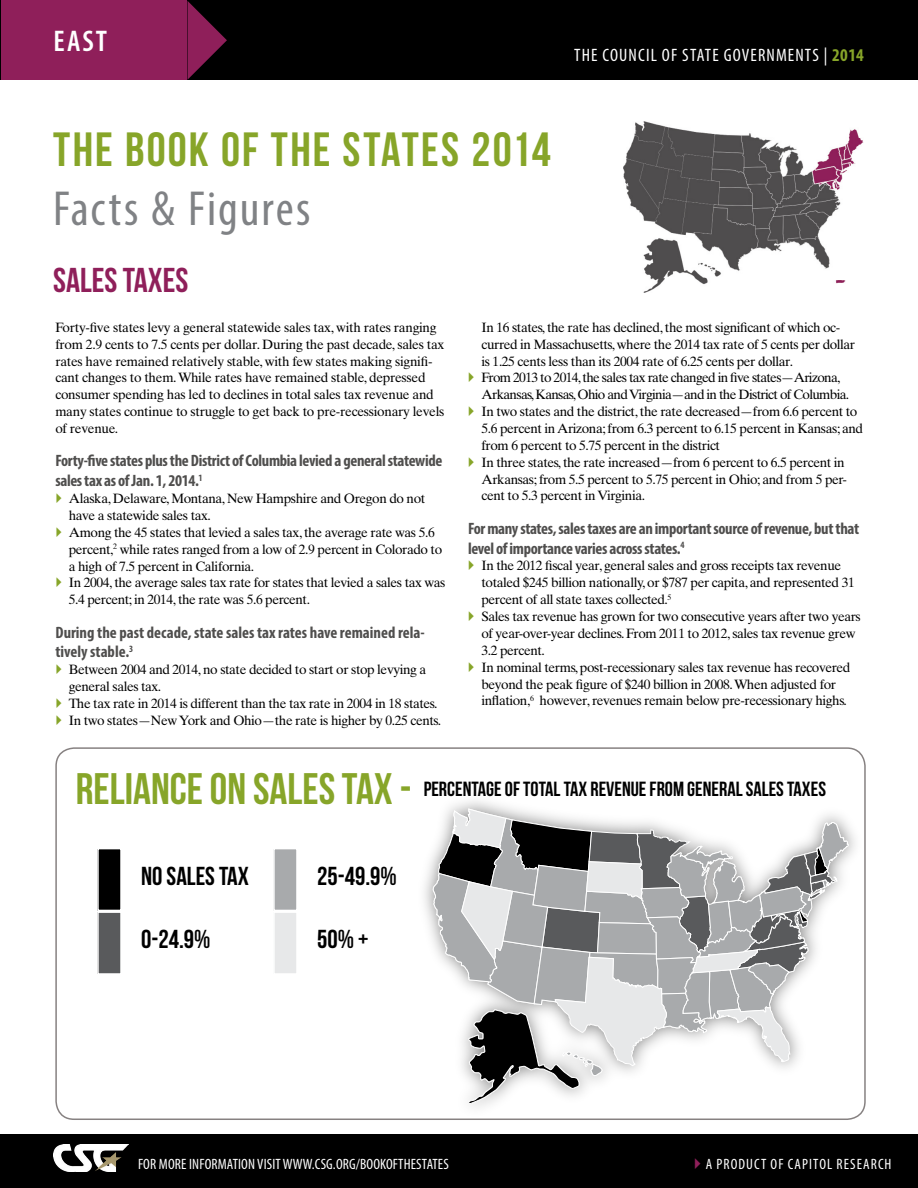
<style>
.page{position:relative;width:918px;height:1188px;background:#fff}
.page>*{position:absolute;margin:0;border:0;box-sizing:border-box;transform-origin:0 0}
.t1{font:condensed 49.5px "Myriad Pro";letter-spacing:.04em;color:#808285}
.t2{font:48px "Bebas Neue";letter-spacing:.045em;color:#87a529}
.t3{font:44.1px "Bebas Neue";color:#87a529}
.t4{font:34.5px "Bebas Neue";color:#8f1f5a}
.t5{font:600 condensed 30px "Myriad Pro";color:#fff}
.t6{font:25.95px "Bebas Neue";color:#000}
.t7{font:20.55px "Bebas Neue";color:#000}
.t8{font:condensed 18px "Myriad Pro";letter-spacing:.065em;color:#fff}
.t9{font:700 condensed 16.5px/19.8px "Myriad Pro";letter-spacing:-.02em;color:#4f4e4d}
.t10{font:700 condensed 16.5px/19.8px "Myriad Pro";color:#4f4e4d}
.t11{font:condensed 15px "Myriad Pro";letter-spacing:.01em;color:#fff}
.t12{font:condensed 15px "Myriad Pro";letter-spacing:.07em;color:#fff}
.t13{font:13.5px/16.8px "Times Ten LT";letter-spacing:-.03em;color:#000}
.s1{font-weight:700;color:#87a529}
</style>
<div class="page">
<div style="left:0;top:0;width:918px;height:80px;background:#000"></div>
<div style="left:0;top:1134px;width:918px;height:54px;background:#000"></div>
<svg style="left:188px;top:1px;width:39px;height:78px"></svg>
<div style="left:2px;top:0;width:186px;height:80px;background:#8f1f5a"></div>
<img style="left:53px;top:1144px;width:76px;height:28px">
<img style="left:623px;top:122px;width:241px;height:170px">
<div style="left:98px;top:849px;width:23px;height:61px;background:#000"></div>
<div style="left:97px;top:848px;width:25px;height:63px;border:2px solid #fff"></div>
<div style="left:98px;top:912px;width:23px;height:62px;background:#595a5c"></div>
<div style="left:97px;top:911px;width:25px;height:64px;border:2px solid #fff"></div>
<div style="left:274px;top:849px;width:23px;height:61px;background:#a8aaac"></div>
<div style="left:273px;top:848px;width:25px;height:63px;border:2px solid #fff"></div>
<img style="left:424px;top:801px;width:440px;height:319px">
<svg style="left:432px;top:808px;width:417px;height:309px"></svg>
<div style="left:274px;top:912px;width:23px;height:62px;background:#e7e8e9"></div>
<div style="left:273px;top:911px;width:25px;height:64px;border:2px solid #fff"></div>
<div style="left:55px;top:747px;width:811px;height:373px;border:2px solid #868181;border-radius:18px"></div>
<h3 class="t5" style="left:54px;top:23px;width:55px">EAST</h3>
<h3 class="t8" style="left:574px;top:44px;width:291px">THE COUNCIL OF STATE GOVERNMENTS | <span class="s1">2014</span></h3>
<h2 class="t2" style="left:53px;top:123px;width:499px">THE BOOK OF THE STATES 2014</h2>
<h1 class="t1" style="left:53px;top:179px;width:259px">Facts &amp; Figures</h1>
<h3 class="t4" style="left:53px;top:261px;width:137px">SALES TAXES</h3>
<p class="t13" style="left:55px;top:319px;width:391px">Forty-five states levy a general statewide sales tax, with rates ranging from 2.9 cents to 7.5 cents per dollar. During the past decade, sales tax rates have remained relatively stable, with few states making signifi&shy;cant changes to them. While rates have remained stable, depressed consumer spending has led to declines in total sales tax revenue and many states continue to struggle to get back to pre-recessionary levels of revenue.</p>
<p class="t9" style="left:55px;top:451px;width:388px">Forty-five states plus the District of Columbia levied a general statewide sales tax as of Jan. 1, 2014.<sup>1</sup></p>
<p class="t13" style="left:69px;top:490px;width:378px">Alaska, Delaware, Montana, New Hampshire and Oregon do not have a statewide sales tax.<br>Among the 45 states that levied a sales tax, the average rate was 5.6 percent,<sup>2</sup> while rates ranged from a low of 2.9 percent in Colorado to a high of 7.5 percent in California.<br>In 2004, the average sales tax rate for states that levied a sales tax was 5.4 percent; in 2014, the rate was 5.6 percent.</p>
<p class="t10" style="left:55px;top:622px;width:371px">During the past decade, state sales tax rates have remained rela&shy;tively stable.<sup>3</sup></p>
<p class="t13" style="left:69px;top:661px;width:374px">Between 2004 and 2014, no state decided to start or stop levying a general sales tax.<br>The tax rate in 2014 is different than the tax rate in 2004 in 18 states.<br>In two states—New York and Ohio—the rate is higher by 0.25 cents.</p>
<p class="t13" style="left:481px;top:319px;width:383px">In 16 states, the rate has declined, the most significant of which oc&shy;curred in Massachusetts, where the 2014 tax rate of 5 cents per dollar is 1.25 cents less than its 2004 rate of 6.25 cents per dollar.<br>From 2013 to 2014, the sales tax rate changed in five states—Arizona, Arkansas, Kansas, Ohio and Virginia—and in the District of Columbia.<br>In two states and the district, the rate decreased—from 6.6 percent to 5.6 percent in Arizona; from 6.3 percent to 6.15 percent in Kansas; and from 6 percent to 5.75 percent in the district<br>In three states, the rate increased—from 6 percent to 6.5 percent in Arkansas; from 5.5 percent to 5.75 percent in Ohio; and from 5 per&shy;cent to 5.3 percent in Virginia.</p>
<p class="t9" style="left:468px;top:518px;width:393px">For many states, sales taxes are an important source of revenue, but that level of importance varies across states.<sup>4</sup></p>
<p class="t13" style="left:481px;top:557px;width:381px">In the 2012 fiscal year, general sales and gross receipts tax revenue totaled $245 billion nationally, or $787 per capita, and represented 31 percent of all state taxes collected.<sup>5<br></sup>Sales tax revenue has grown for two consecutive years after two years of year-over-year declines. From 2011 to 2012, sales tax revenue grew 3.2 percent.<br>In nominal terms, post-recessionary sales tax revenue has recovered beyond the peak figure of $240 billion in 2008. When adjusted for inflation,<sup>6</sup> however, revenues remain below pre-recessionary highs.</p>
<h3 class="t3" style="left:76px;top:765px;width:337px">RELIANCE ON SALES TAX -</h3>
<h3 class="t7" style="left:424px;top:777px;width:404px">PERCENTAGE OF TOTAL TAX REVENUE FROM GENERAL SALES TAXES</h3>
<h3 class="t6" style="left:141px;top:862px;width:109px">NO SALES TAX</h3>
<h3 class="t6" style="left:141px;top:925px;width:71px">0-24.9%</h3>
<h3 class="t6" style="left:317px;top:862px;width:81px">25-49.9%</h3>
<h3 class="t6" style="left:317px;top:925px;width:53px">50% +</h3>
<p class="t11" style="left:138px;top:1154px;width:312px">FOR MORE INFORMATION VISIT WWW.CSG.ORG/BOOKOFTHESTATES</p>
<p class="t12" style="left:706px;top:1154px;width:187px">A PRODUCT OF CAPITOL RESEARCH</p>
</div>
